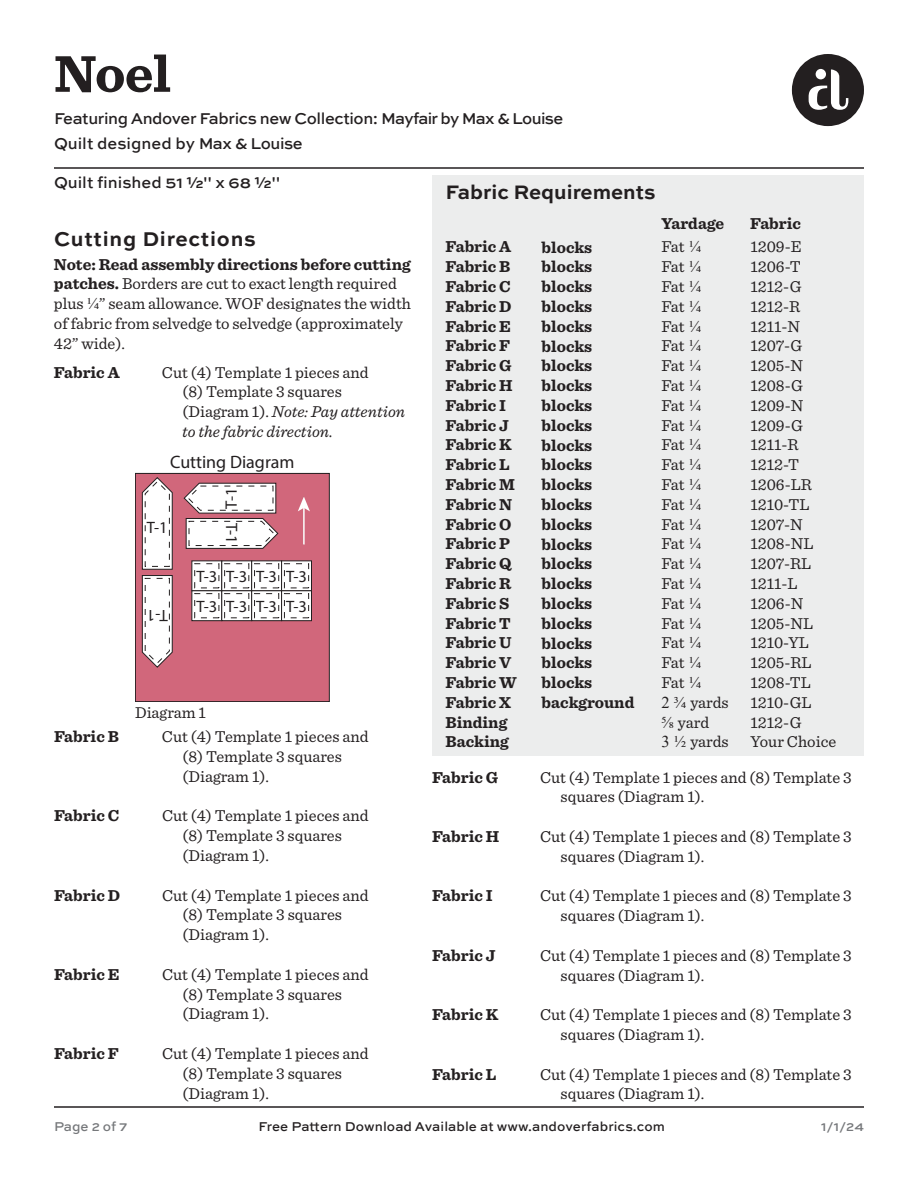
<style>
.page{position:relative;width:918px;height:1188px;background:#fff}
.page>*{position:absolute;margin:0;border:0;box-sizing:border-box;transform-origin:0 0}
.t1{font:700 54px "Sentinel";color:#231f20}
.t2{font:700 21px "Sweet Sans Pro";letter-spacing:.035em;color:#231f20}
.t3{font:700 20.55px "Sweet Sans Pro";color:#231f20}
.t4{font:18px "Myriad Pro";color:#231f20}
.t5{font:16.5px/19.8px "Sentinel";color:#231f20}
.t6{font:700 16.5px/19.8px "Sentinel";color:#231f20}
.t7{font:500 16.5px/24px "Sweet Sans Pro";letter-spacing:-.025em;color:#231f20}
.t8{font:16.5px "Myriad Pro";color:#231f20}
.t9{font:500 16.5px "Sweet Sans Pro";color:#231f20}
.t10{font:500 13.5px "Sweet Sans Pro";letter-spacing:.005em;color:#231f20}
.t11{font:500 13.5px "Sweet Sans Pro";color:#76787b}
.s1{font-weight:700}
.s2{font-family:"Times New Roman"}
.s3{font-style:italic}
</style>
<div class="page">
<div style="left:792px;top:54px;width:72px;height:72px;background:#231f20;border-radius:50%"></div>
<svg style="left:809px;top:69px;width:39px;height:41px"></svg>
<div style="left:816px;top:69px;width:10px;height:10px;background:#fff;border-radius:50%"></div>
<hr style="left:54px;top:1106px;width:810px;height:2px;background:#231f20">
<hr style="left:54px;top:167px;width:810px;height:2px;background:#231f20">
<div style="left:432px;top:176px;width:432px;height:580px;background:#eceded"></div>
<div style="left:135px;top:473px;width:194px;height:229px;background:#d1677b"></div>
<div style="left:135px;top:473px;width:195px;height:229px;border:1px solid #231f20"></div>
<svg style="left:141px;top:477px;width:32px;height:191px"></svg>
<svg style="left:183px;top:482px;width:96px;height:67px"></svg>
<svg style="left:191px;top:560px;width:30px;height:30px"></svg>
<div style="left:194px;top:563px;width:25px;height:25px;background:#fff"></div>
<svg style="left:221px;top:560px;width:30px;height:30px"></svg>
<div style="left:224px;top:563px;width:25px;height:25px;background:#fff"></div>
<svg style="left:251px;top:560px;width:30px;height:30px"></svg>
<div style="left:254px;top:563px;width:25px;height:25px;background:#fff;border:1px dashed #231f20"></div>
<svg style="left:281px;top:560px;width:31px;height:30px"></svg>
<div style="left:284px;top:563px;width:25px;height:25px;background:#fff;border:1px dashed #231f20"></div>
<svg style="left:191px;top:590px;width:30px;height:31px"></svg>
<div style="left:194px;top:593px;width:25px;height:25px;background:#fff"></div>
<svg style="left:221px;top:590px;width:30px;height:31px"></svg>
<div style="left:224px;top:593px;width:25px;height:25px;background:#fff"></div>
<svg style="left:251px;top:590px;width:30px;height:31px"></svg>
<div style="left:254px;top:593px;width:25px;height:25px;background:#fff;border:1px dashed #231f20"></div>
<svg style="left:281px;top:590px;width:31px;height:31px"></svg>
<div style="left:284px;top:593px;width:25px;height:25px;background:#fff;border:1px dashed #231f20"></div>
<hr style="left:303px;top:507px;width:2px;height:38px;background:#fff">
<svg style="left:298px;top:496px;width:12px;height:15px"></svg>
<h1 class="t1" style="left:54px;top:31px;width:119px">Noel</h1>
<p class="t7" style="left:54px;top:106px;width:511px">Featuring Andover Fabrics new Collection: Mayfair by Max &amp; Louise<br>Quilt designed by Max &amp; Louise</p>
<p class="t9" style="left:54px;top:171px;width:227px">Quilt finished 51 ½" x 68 ½"</p>
<p class="t2" style="left:54px;top:223px;width:203px">Cutting Directions</p>
<p class="t5" style="left:54px;top:253px;width:358px"><span class="s1">Note: Read assembly directions before cutting patches.</span> Borders are cut to exact length required plus <span class="s2">¼</span>” seam allowance. WOF designates the width of fabric from selvedge to selvedge (approximately 42” wide).</p>
<p class="t6" style="left:54px;top:362px;width:67px">Fabric A</p>
<p class="t5" style="left:182px;top:361px;width:225px;text-indent:-20px">Cut (4) Template 1 pieces and<br>(8) Template 3 squares (Diagram 1). <span class="s3">Note: Pay attention to the fabric direction.</span></p>
<p class="t4" style="left:170px;top:451px;width:126px">Cutting Diagram</p>
<p class="t8" style="left:147px;top:518px;width:22px">T-1</p>
<p class="t8" style="left:168px;top:626px;width:22px;rotate:-180deg">T-1</p>
<p class="t8" style="left:221px;top:509px;width:22px;rotate:-90deg">T-1</p>
<p class="t8" style="left:242px;top:523px;width:22px;rotate:90deg">T-1</p>
<p class="t8" style="left:196px;top:567px;width:112px">T-3 T-3 T-3 T-3</p>
<p class="t8" style="left:196px;top:596px;width:112px">T-3 T-3 T-3 T-3</p>
<p class="t5" style="left:135px;top:702px;width:72px">Diagram 1</p>
<p class="t6" style="left:54px;top:726px;width:66px">Fabric B</p>
<p class="t5" style="left:183px;top:726px;width:188px;text-indent:-21px">Cut (4) Template 1 pieces and (8) Template 3 squares (Diagram 1).</p>
<p class="t6" style="left:54px;top:805px;width:67px">Fabric C</p>
<p class="t5" style="left:183px;top:805px;width:188px;text-indent:-21px">Cut (4) Template 1 pieces and (8) Template 3 squares (Diagram 1).</p>
<p class="t6" style="left:54px;top:884px;width:68px">Fabric D</p>
<p class="t5" style="left:183px;top:884px;width:188px;text-indent:-21px">Cut (4) Template 1 pieces and (8) Template 3 squares (Diagram 1).</p>
<p class="t6" style="left:54px;top:964px;width:67px">Fabric E</p>
<p class="t5" style="left:183px;top:963px;width:188px;text-indent:-21px">Cut (4) Template 1 pieces and (8) Template 3 squares (Diagram 1).</p>
<p class="t6" style="left:54px;top:1043px;width:66px">Fabric F</p>
<p class="t5" style="left:183px;top:1043px;width:188px;text-indent:-21px">Cut (4) Template 1 pieces and (8) Template 3 squares (Diagram 1).</p>
<p class="t3" style="left:446px;top:176px;width:212px">Fabric Requirements</p>
<p class="t6" style="left:446px;top:236px;width:73px">Fabric A<br>Fabric B<br>Fabric C<br>Fabric D<br>Fabric E<br>Fabric F<br>Fabric G<br>Fabric H<br>Fabric I<br>Fabric J<br>Fabric K<br>Fabric L<br>Fabric M<br>Fabric N<br>Fabric O<br>Fabric P<br>Fabric Q<br>Fabric R<br>Fabric S<br>Fabric T<br>Fabric U<br>Fabric V<br>Fabric W<br>Fabric X<br>Binding<br>Backing</p>
<p class="t6" style="left:542px;top:237px;width:94px">blocks blocks blocks blocks blocks blocks blocks blocks blocks blocks blocks blocks blocks blocks blocks blocks blocks blocks blocks blocks blocks blocks blocks background</p>
<p class="t5" style="left:661px;top:236px;width:69px">Fat <span class="s2">¼<br></span>Fat <span class="s2">¼<br></span>Fat <span class="s2">¼<br></span>Fat <span class="s2">¼<br></span>Fat <span class="s2">¼<br></span>Fat <span class="s2">¼<br></span>Fat <span class="s2">¼<br></span>Fat <span class="s2">¼<br></span>Fat <span class="s2">¼<br></span>Fat <span class="s2">¼<br></span>Fat <span class="s2">¼<br></span>Fat <span class="s2">¼<br></span>Fat <span class="s2">¼<br></span>Fat <span class="s2">¼<br></span>Fat <span class="s2">¼<br></span>Fat <span class="s2">¼<br></span>Fat <span class="s2">¼<br></span>Fat <span class="s2">¼<br></span>Fat <span class="s2">¼<br></span>Fat <span class="s2">¼<br></span>Fat <span class="s2">¼<br></span>Fat <span class="s2">¼<br></span>Fat <span class="s2">¼<br>2 ¾</span> yards <span class="s2">⅝</span> yard<br><span class="s2">3 ½</span> yards</p>
<p class="t5" style="left:750px;top:236px;width:87px">1209-E<br>1206-T<br>1212-G<br>1212-R<br>1211-N<br>1207-G<br>1205-N<br>1208-G<br>1209-N<br>1209-G<br>1211-R<br>1212-T<br>1206-LR<br>1210-TL<br>1207-N<br>1208-NL<br>1207-RL<br>1211-L<br>1206-N<br>1205-NL<br>1210-YL<br>1205-RL<br>1208-TL<br>1210-GL<br>1212-G<br>Your Choice</p>
<p class="t6" style="left:662px;top:213px;width:64px">Yardage</p>
<p class="t6" style="left:750px;top:213px;width:52px">Fabric</p>
<p class="t6" style="left:432px;top:767px;width:68px">Fabric G</p>
<p class="t5" style="left:561px;top:766px;width:293px;text-indent:-21px">Cut (4) Template 1 pieces and (8) Template 3 squares (Diagram 1).</p>
<p class="t6" style="left:432px;top:826px;width:69px">Fabric H</p>
<p class="t5" style="left:561px;top:826px;width:293px;text-indent:-21px">Cut (4) Template 1 pieces and (8) Template 3 squares (Diagram 1).</p>
<p class="t6" style="left:432px;top:885px;width:62px">Fabric I</p>
<p class="t5" style="left:561px;top:885px;width:293px;text-indent:-21px">Cut (4) Template 1 pieces and (8) Template 3 squares (Diagram 1).</p>
<p class="t6" style="left:432px;top:945px;width:65px">Fabric J</p>
<p class="t5" style="left:561px;top:944px;width:293px;text-indent:-21px">Cut (4) Template 1 pieces and (8) Template 3 squares (Diagram 1).</p>
<p class="t6" style="left:432px;top:1004px;width:68px">Fabric K</p>
<p class="t5" style="left:561px;top:1004px;width:293px;text-indent:-21px">Cut (4) Template 1 pieces and (8) Template 3 squares (Diagram 1).</p>
<p class="t6" style="left:432px;top:1064px;width:66px">Fabric L</p>
<p class="t5" style="left:561px;top:1063px;width:293px;text-indent:-21px">Cut (4) Template 1 pieces and (8) Template 3 squares (Diagram 1).</p>
<p class="t11" style="left:54px;top:1116px;width:75px">Page 2 of 7</p>
<p class="t10" style="left:259px;top:1117px;width:408px">Free Pattern Download Available at www.andoverfabrics.com</p>
<p class="t11" style="left:821px;top:1116px;width:44px">1/1/24</p>
</div>
